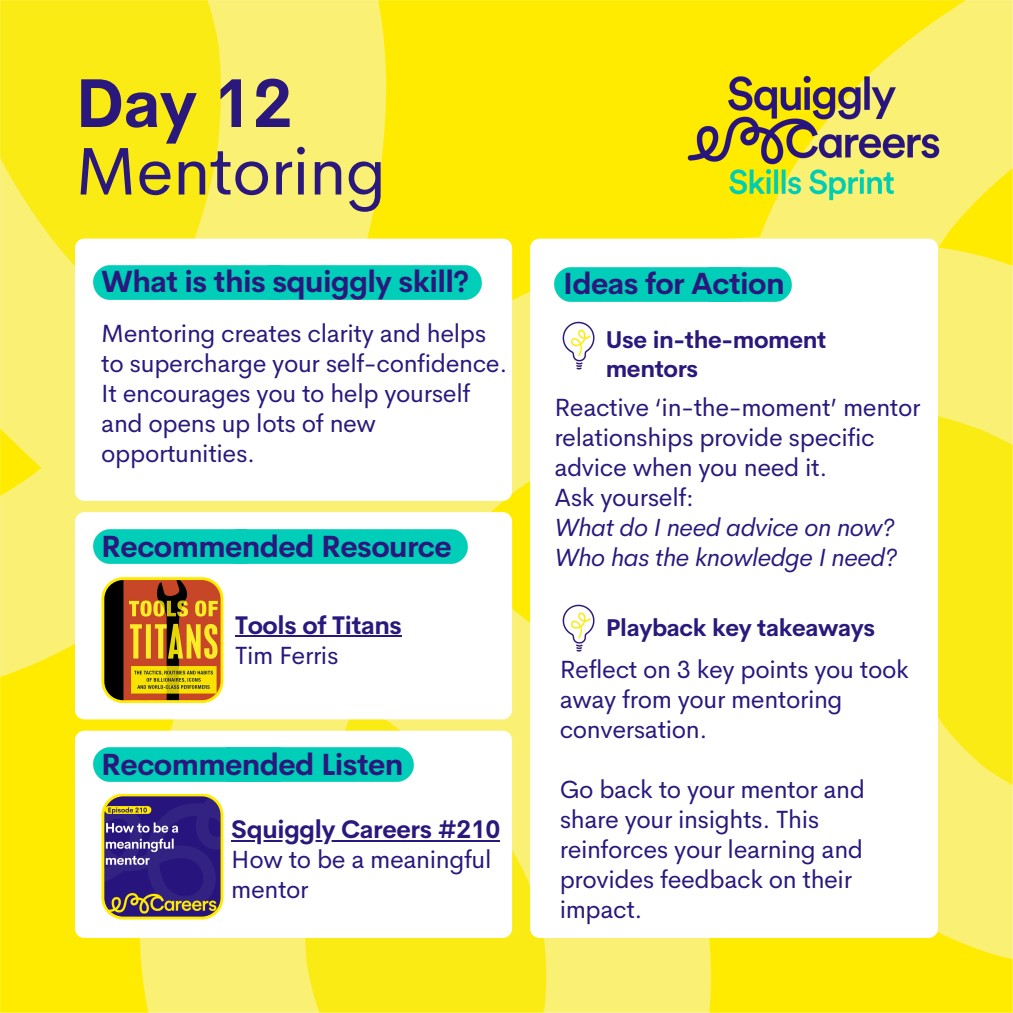
<style>
.page{position:relative;width:1013px;height:1013px;background:#fff}
.page>*{position:absolute;margin:0;border:0;box-sizing:border-box;transform-origin:0 0}
.t1{font:67.5px/67.5px "Cerebri Sans";letter-spacing:-.01em;color:#2b187d}
.t2{font:700 30px "Cerebri Sans";letter-spacing:-.02em;color:#2b187d}
.t3{font:25px/30px "Cerebri Sans";letter-spacing:-.015em;color:#2b187d}
.t4{font:italic 25px "Cerebri Sans";letter-spacing:-.015em;color:#2b187d}
.t5{font:700 25px "Cerebri Sans";letter-spacing:-.015em;color:#2b187d}
.t6{font:700 23.75px/28.1px "Cerebri Sans";letter-spacing:-.015em;color:#2b187d}
.s1{font-weight:700}
</style>
<div class="page">
<img style="left:0;top:0;width:1012px;height:1012px">
<div style="left:75px;top:238px;width:437px;height:263px;background:#fff;border-radius:9px"></div>
<div style="left:75px;top:512px;width:437px;height:207px;background:#fff;border-radius:9px"></div>
<div style="left:75px;top:730px;width:437px;height:208px;background:#fff;border-radius:9px"></div>
<div style="left:530px;top:238px;width:407px;height:700px;background:#fff;border-radius:9px"></div>
<img style="left:684px;top:75px;width:262px;height:126px">
<div style="left:94px;top:266px;width:175px;height:33px;background:#00ceb8"></div>
<div style="left:94px;top:747px;width:133px;height:34px;background:#00ceb8"></div>
<div style="left:227px;top:747px;width:186px;height:34px;background:#00ceb8"></div>
<div style="left:94px;top:529px;width:141px;height:34px;background:#00ceb8"></div>
<div style="left:269px;top:266px;width:212px;height:33px;background:#00ceb8"></div>
<div style="left:235px;top:529px;width:232px;height:34px;background:#00ceb8"></div>
<svg style="left:101px;top:794px;width:122px;height:125px"></svg>
<svg style="left:101px;top:577px;width:122px;height:126px"></svg>
<div style="left:554px;top:268px;width:154px;height:34px;background:#00ceb8"></div>
<div style="left:708px;top:268px;width:83px;height:34px;background:#00ceb8"></div>
<img style="left:562px;top:321px;width:33px;height:49px">
<img style="left:562px;top:604px;width:33px;height:48px">
<hr style="left:235px;top:635px;width:166px;height:2px;background:#2b187d">
<hr style="left:231px;top:839px;width:269px;height:2px;background:#2b187d">
<h2 class="t1" style="left:75px;top:70px;width:313px"><span class="s1">Day 12<br></span>Mentoring</h2>
<p class="t2" style="left:101px;top:262px;width:369px">What is this squiggly skill?</p>
<p class="t3" style="left:101px;top:318px;width:407px">Mentoring creates clarity and helps to supercharge your self-confidence.<br>It encourages you to help yourself and opens up lots of new opportunities.</p>
<p class="t2" style="left:101px;top:527px;width:352px">Recommended Resource</p>
<p class="t5" style="left:235px;top:608px;width:168px">Tools of Titans</p>
<p class="t3" style="left:235px;top:640px;width:105px">Tim Ferris</p>
<h2 class="t2" style="left:101px;top:744px;width:304px">Recommended Listen</h2>
<p class="t5" style="left:231px;top:812px;width:271px">Squiggly Careers #210</p>
<p class="t3" style="left:231px;top:844px;width:262px">How to be a meaningful mentor</p>
<p class="t2" style="left:563px;top:264px;width:223px">Ideas for Action</p>
<p class="t6" style="left:605px;top:326px;width:222px">Use in-the-moment mentors</p>
<p class="t3" style="left:554px;top:392px;width:367px">Reactive ‘in-the-moment’ mentor relationships provide specific advice when you need it.</p>
<p class="t3" style="left:554px;top:482px;width:141px">Ask yourself:</p>
<p class="t4" style="left:554px;top:511px;width:341px">What do I need advice on now?</p>
<p class="t4" style="left:554px;top:541px;width:344px">Who has the knowledge I need?</p>
<p class="t6" style="left:605px;top:613px;width:271px">Playback key takeaways</p>
<p class="t3" style="left:559px;top:654px;width:351px">Reflect on 3 key points you took away from your mentoring conversation.</p>
<p class="t3" style="left:559px;top:774px;width:307px">Go back to your mentor and share your insights. This reinforces your learning and provides feedback on their impact.</p>
</div>
